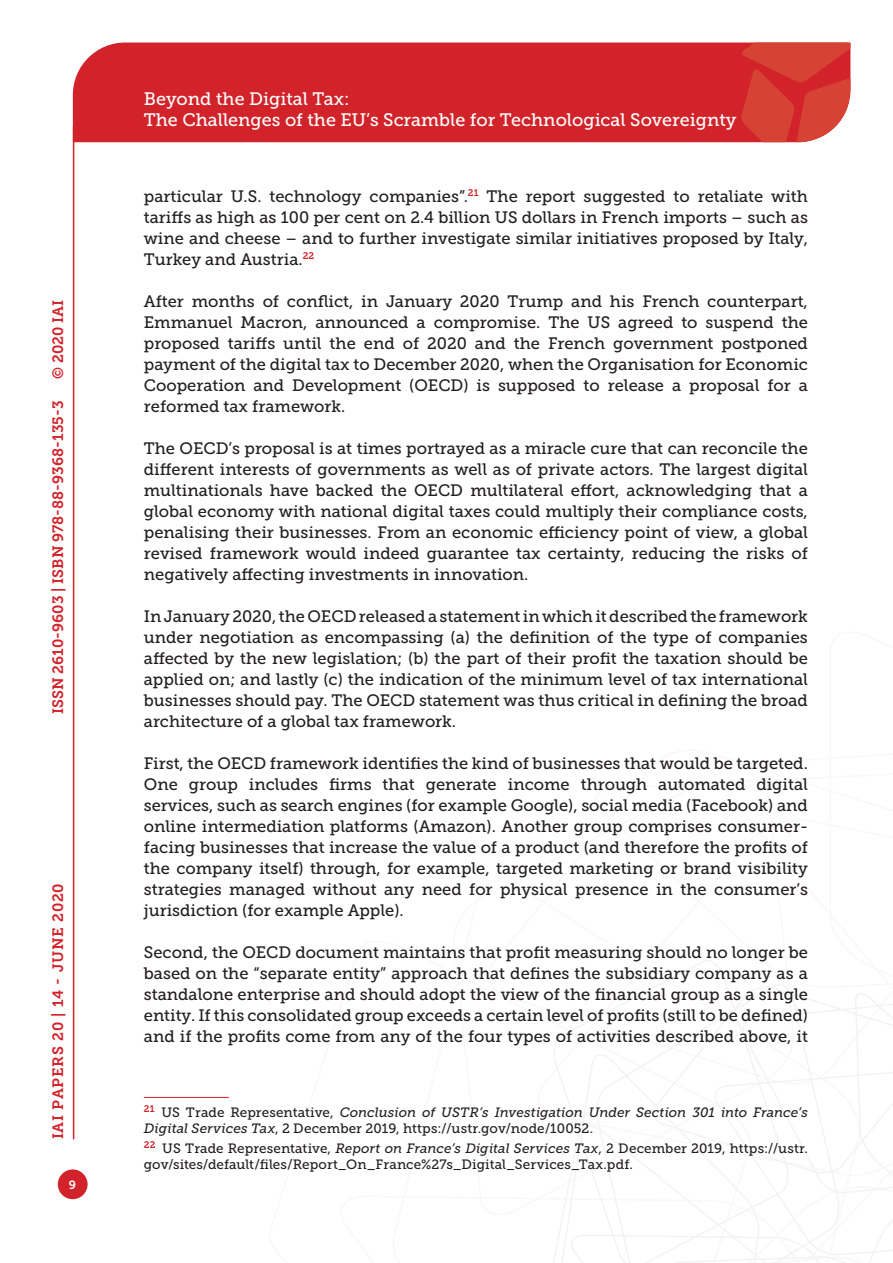
<style>
.page{position:relative;width:893px;height:1263px;background:#fff}
.page>*{position:absolute;margin:0;border:0;box-sizing:border-box;transform-origin:0 0}
.t1{font:18px/21.6px "Museo Slab 500";color:#fff}
.Testo{font:16.5px/21px "Museo Slab 500";color:#231f20;text-align:justify}
.t2{font:15px "Museo Slab 700";color:#d2232a}
.t3{font:15px "Museo Slab 700";letter-spacing:.05em;color:#d2232a}
.Nota{font:13.5px/16.2px "Museo Slab 500";letter-spacing:.005em;color:#231f20}
.Nota-2{font:italic 13.5px/16.2px "Museo Slab 500";color:#231f20}
.t4{font:12px "Museo Slab 700";color:#fff}
.s1{font-style:normal}
.s2{font-style:italic}
</style>
<div class="page">
<svg style="left:553px;top:960px;width:340px;height:303px"></svg>
<div style="left:73px;top:43px;width:668px;height:99px;background:#d2232a"></div>
<svg style="left:741px;top:43px;width:109px;height:99px;background:#d6433b"></svg>
<div style="left:58px;top:1169px;width:30px;height:30px;background:#d2232a;border-radius:50%"></div>
<hr style="left:73px;top:126px;width:1px;height:1013px;background:#d2232a">
<hr style="left:144px;top:1097px;width:85px;height:1px;background:#d2232a">
<p class="t2" style="left:50px;top:379px;width:80px;rotate:-90deg">© 2020 IAI</p>
<p class="t2" style="left:49px;top:714px;width:315px;rotate:-90deg">ISSN 2610-9603 | ISBN 978-88-9368-135-3</p>
<p class="t3" style="left:50px;top:1139px;width:258px;rotate:-90deg">IAI PAPERS 20 | 14 - JUNE 2020</p>
<p class="t4" style="left:69px;top:1178px;width:9px">9</p>
<p class="t1" style="left:144px;top:88px;width:594px">Beyond the Digital Tax:<br>The Challenges of the EU’s Scramble for Technological Sovereignty</p>
<p class="Testo" style="left:144px;top:186px;width:666px">particular U.S. technology companies”.<sup>21</sup> The report suggested to retaliate with tariffs as high as 100 per cent on 2.4 billion US dollars in French imports – such as wine and cheese – and to further investigate similar initiatives proposed by Italy, Turkey and Austria.<sup>22</sup></p>
<p class="Testo" style="left:144px;top:291px;width:666px">After months of conflict, in January 2020 Trump and his French counterpart, Emmanuel Macron, announced a compromise. The US agreed to suspend the proposed tariffs until the end of 2020 and the French government postponed payment of the digital tax to December 2020, when the Organisation for Economic Cooperation and Development (OECD) is supposed to release a proposal for a reformed tax framework.</p>
<p class="Testo" style="left:144px;top:438px;width:666px">The OECD’s proposal is at times portrayed as a miracle cure that can reconcile the different interests of governments as well as of private actors. The largest digital multinationals have backed the OECD multilateral effort, acknowledging that a global economy with national digital taxes could multiply their compliance costs, penalising their businesses. From an economic efficiency point of view, a global revised framework would indeed guarantee tax certainty, reducing the risks of negatively affecting investments in innovation.</p>
<p class="Testo" style="left:144px;top:606px;width:666px">In January 2020, the OECD released a statement in which it described the framework under negotiation as encompassing (a) the definition of the type of companies affected by the new legislation; (b) the part of their profit the taxation should be applied on; and lastly (c) the indication of the minimum level of tax international businesses should pay. The OECD statement was thus critical in defining the broad architecture of a global tax framework.</p>
<p class="Testo" style="left:144px;top:753px;width:666px">First, the OECD framework identifies the kind of businesses that would be targeted.<br>One group includes firms that generate income through automated digital services, such as search engines (for example Google), social media (Facebook) and online intermediation platforms (Amazon). Another group comprises consumer&shy;facing businesses that increase the value of a product (and therefore the profits of the company itself) through, for example, targeted marketing or brand visibility strategies managed without any need for physical presence in the consumer’s jurisdiction (for example Apple).</p>
<p class="Testo" style="left:144px;top:942px;width:666px">Second, the OECD document maintains that profit measuring should no longer be based on the “separate entity” approach that defines the subsidiary company as a standalone enterprise and should adopt the view of the financial group as a single entity. If this consolidated group exceeds a certain level of profits (still to be defined) and if the profits come from any of the four types of activities described above, it</p>
<p class="Nota-2" style="left:144px;top:1104px;width:666px"><sup>21</sup> <span class="s1">US Trade Representative,</span> Conclusion of USTR’s Investigation Under Section 301 into France’s<br>Digital Services Tax<span class="s1">, 2 December 2019, https://ustr.gov/node/10052.</span></p>
<p class="Nota" style="left:144px;top:1140px;width:666px"><sup>22</sup> US Trade Representative, <span class="s2">Report on France’s Digital Services Tax</span>, 2 December 2019, https://ustr. gov/sites/default/files/Report_On_France%27s_Digital_Services_Tax.pdf.</p>
</div>
